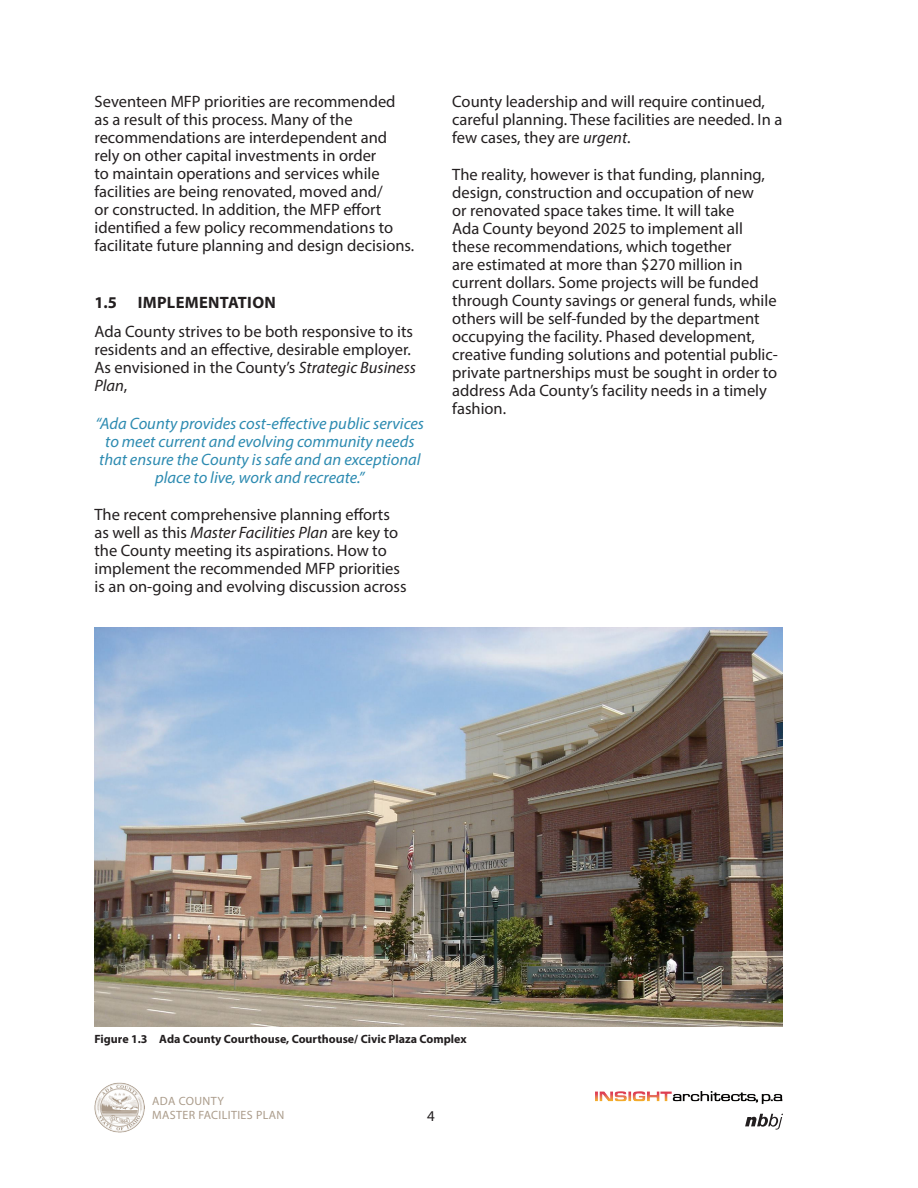
<style>
.page{position:relative;width:918px;height:1188px;background:#fff}
.page>*{position:absolute;margin:0;border:0;box-sizing:border-box;transform-origin:0 0}
.NBBJ{font:16.5px/18px "Myriad Pro";color:#231f20}
.NBBJ-2{font:italic 16.5px/18px "Myriad Pro";color:#2d8bb1;text-align:center}
.Heading_2{font:700 16.5px "Myriad Pro";letter-spacing:.02em;color:#231f20}
.t1{font:15px "Myriad Pro";color:#231f20}
.NBBJ_Figure{font:700 12px "Myriad Pro";color:#231f20}
.t2{font:12px/14.4px "Myriad Pro";letter-spacing:.03em;color:#ab9c8b}
.s1{font-style:italic}
</style>
<div class="page">
<img style="left:94px;top:627px;width:689px;height:400px">
<svg style="left:745px;top:1114px;width:38px;height:16px"></svg>
<img style="left:595px;top:1091px;width:188px;height:13px">
<img style="left:95px;top:1083px;width:49px;height:50px">
<p class="NBBJ" style="left:94px;top:92px;width:321px">Seventeen MFP priorities are recommended<br>as a result of this process. Many of the recommendations are interdependent and rely on other capital investments in order<br>to maintain operations and services while facilities are being renovated, moved and/<br>or constructed. In addition, the MFP effort identified a few policy recommendations to facilitate future planning and design decisions.</p>
<p class="Heading_2" style="left:94px;top:292px;width:183px">1.5 IMPLEMENTATION</p>
<p class="NBBJ" style="left:94px;top:322px;width:323px">Ada County strives to be both responsive to its residents and an effective, desirable employer.<br>As envisioned in the County’s <span class="s1">Strategic Business Plan</span>,</p>
<p class="NBBJ-2" style="left:96px;top:414px;width:330px">“Ada County provides cost-effective public services to meet current and evolving community needs that ensure the County is safe and an exceptional place to live, work and recreate.”</p>
<p class="NBBJ" style="left:94px;top:505px;width:314px">The recent comprehensive planning efforts as well as this <span class="s1">Master Facilities Plan</span> are key to the County meeting its aspirations. How to implement the recommended MFP priorities is an on-going and evolving discussion across</p>
<p class="NBBJ" style="left:452px;top:92px;width:332px">County leadership and will require continued, careful planning. These facilities are needed. In a few cases, they are <span class="s1">urgent</span>.</p>
<p class="NBBJ" style="left:452px;top:166px;width:327px">The reality, however is that funding, planning, design, construction and occupation of new<br>or renovated space takes time. It will take<br>Ada County beyond 2025 to implement all these recommendations, which together<br>are estimated at more than $270 million in current dollars. Some projects will be funded through County savings or general funds, while others will be self-funded by the department occupying the facility. Phased development, creative funding solutions and potential public&shy;private partnerships must be sought in order to address Ada County’s facility needs in a timely fashion.</p>
<p class="NBBJ_Figure" style="left:94px;top:1031px;width:374px">Figure 1.3 Ada County Courthouse, Courthouse/ Civic Plaza Complex</p>
<p class="t2" style="left:152px;top:1094px;width:134px">ADA COUNTY<br>MASTER FACILITIES PLAN</p>
<p class="t1" style="left:427px;top:1107px;width:9px">4</p>
</div>
